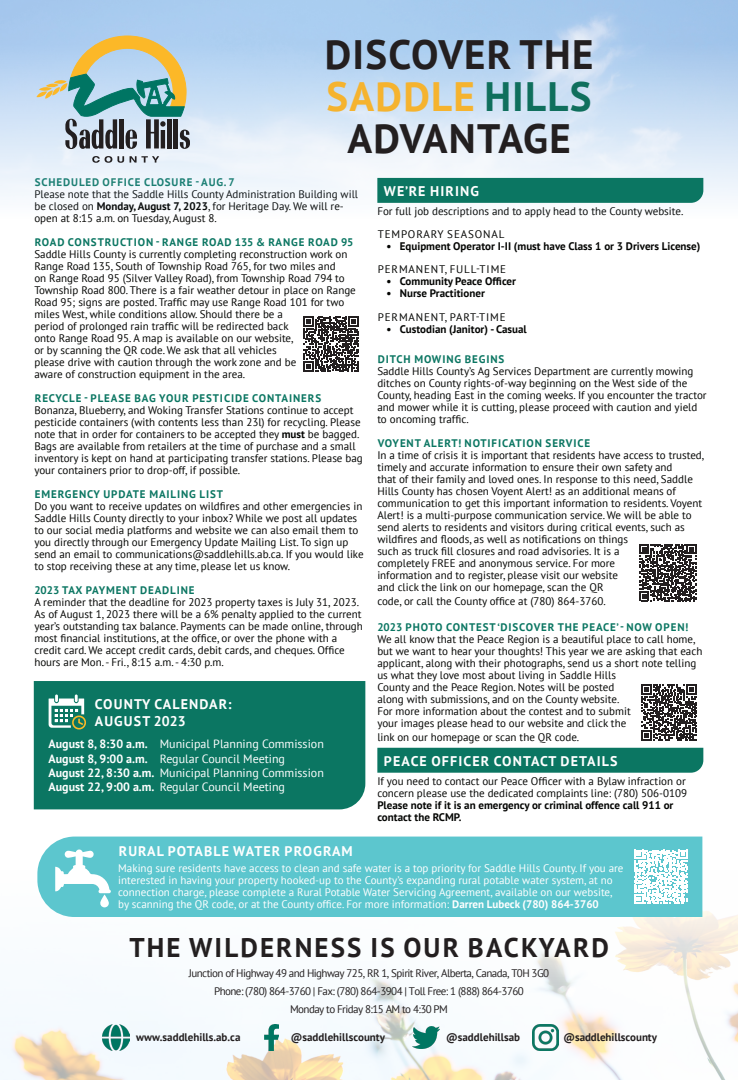
<style>
.page{position:relative;width:738px;height:1080px;background:#fff}
.page>*{position:absolute;margin:0;border:0;box-sizing:border-box;transform-origin:0 0}
.t1{font:700 41px "PT Sans";letter-spacing:.03em;color:#231f20}
.t2{font:700 41px "PT Sans";letter-spacing:.03em;color:#f5b32f}
.t3{font:700 27px "PT Sans";letter-spacing:.08em;color:#231f20}
.t4{font:700 14px "PT Sans";letter-spacing:.08em;color:#fff}
.t5{font:12px "PT Sans";color:#fff}
.t6{font:11px/12px "PT Sans";color:#040503}
.t7{font:11px/12px "PT Sans";color:#fff}
.t8{font:700 11px "PT Sans";letter-spacing:.08em;color:#0b7662}
.t9{font:700 11px/12px "PT Sans";color:#040503}
.Paragraph{font:11px "PT Sans";letter-spacing:-.05em;color:#231f20}
.Paragraph-2{font:700 11px "PT Sans";color:#231f20}
.t10{font:11px "PT Sans";letter-spacing:.08em;color:#040503}
.s1{color:#0f6f5d}
.s2{font-weight:700}
</style>
<div class="page">
<img style="left:0;top:869px;width:738px;height:211px">
<svg style="left:92px;top:156px;width:32px;height:7px"></svg>
<svg style="left:130px;top:156px;width:29px;height:7px"></svg>
<svg style="left:36px;top:35px;width:154px;height:114px"></svg>
<img style="left:103px;top:1025px;width:26px;height:26px">
<img style="left:264px;top:1025px;width:15px;height:26px">
<img style="left:413px;top:1027px;width:26px;height:22px">
<img style="left:533px;top:1025px;width:26px;height:26px">
<div style="left:377px;top:178px;width:326px;height:25px;background:#0b7662"></div>
<div style="left:377px;top:748px;width:326px;height:25px;background:#0b7662"></div>
<div style="left:37px;top:837px;width:665px;height:80px;background:#5cc6ce"></div>
<svg style="left:634px;top:850px;width:54px;height:54px"></svg>
<svg style="left:55px;top:849px;width:56px;height:59px"></svg>
<svg style="left:641px;top:685px;width:56px;height:56px"></svg>
<div style="left:34px;top:681px;width:331px;height:128px;background:#0b7662"></div>
<svg style="left:49px;top:695px;width:37px;height:35px"></svg>
<svg style="left:639px;top:544px;width:57px;height:57px"></svg>
<svg style="left:303px;top:316px;width:56px;height:56px"></svg>
<p class="t1" style="left:325px;top:27px;width:270px">DISCOVER THE</p>
<p class="t2" style="left:327px;top:69px;width:266px">SADDLE <span class="s1">HILLS</span></p>
<p class="t1" style="left:347px;top:111px;width:225px">ADVANTAGE</p>
<p class="t8" style="left:35px;top:175px;width:201px">SCHEDULED OFFICE CLOSURE - AUG. 7</p>
<p class="t6" style="left:34px;top:188px;width:325px">Please note that the Saddle Hills County Administration Building will be closed on <span class="s2">Monday, August 7, 2023</span>, for Heritage Day. We will re&shy;open at 8:15 a.m. on Tuesday, August 8.</p>
<p class="t8" style="left:35px;top:235px;width:320px">ROAD CONSTRUCTION - RANGE ROAD 135 &amp; RANGE ROAD 95</p>
<p class="t6" style="left:34px;top:248px;width:323px">Saddle Hills County is currently completing reconstruction work on Range Road 135, South of Township Road 765, for two miles and<br>on Range Road 95 (Silver Valley Road), from Township Road 794 to Township Road 800. There is a fair weather detour in place on Range Road 95; signs are posted. Traffic may use Range Road 101 for two miles West, while conditions allow. Should there be a<br>period of prolonged rain traffic will be redirected back<br>onto Range Road 95. A map is available on our website,<br>or by scanning the QR code. We ask that all vehicles<br>please drive with caution through the work zone and be<br>aware of construction equipment in the area.</p>
<p class="t8" style="left:35px;top:391px;width:288px">RECYCLE - PLEASE BAG YOUR PESTICIDE CONTAINERS</p>
<p class="t6" style="left:34px;top:404px;width:330px">Bonanza, Blueberry, and Woking Transfer Stations continue to accept pesticide containers (with contents less than 23l) for recycling. Please note that in order for containers to be accepted they <span class="s2">must</span> be bagged.<br>Bags are available from retailers at the time of purchase and a small inventory is kept on hand at participating transfer stations. Please bag your containers prior to drop-off, if possible.</p>
<p class="t8" style="left:35px;top:487px;width:190px">EMERGENCY UPDATE MAILING LIST</p>
<p class="t6" style="left:34px;top:500px;width:331px">Do you want to receive updates on wildfires and other emergencies in Saddle Hills County directly to your inbox? While we post all updates to our social media platforms and website we can also email them to you directly through our Emergency Update Mailing List. To sign up send an email to communications@saddlehills.ab.ca. If you would like to stop receiving these at any time, please let us know.</p>
<p class="t8" style="left:34px;top:583px;width:162px">2023 TAX PAYMENT DEADLINE</p>
<p class="t6" style="left:34px;top:596px;width:330px">A reminder that the deadline for 2023 property taxes is July 31, 2023.<br>As of August 1, 2023 there will be a 6% penalty applied to the current year’s outstanding tax balance. Payments can be made online, through most financial institutions, at the office, or over the phone with a credit card. We accept credit cards, debit cards, and cheques. Office hours are Mon. - Fri., 8:15 a.m. - 4:30 p.m.</p>
<p class="t4" style="left:95px;top:695px;width:138px">COUNTY CALENDAR:</p>
<p class="t4" style="left:95px;top:712px;width:92px">AUGUST 2023</p>
<p class="t5" style="left:49px;top:736px;width:277px"><span class="s2">August 8, 8:30 a.m.</span> Municipal Planning Commission</p>
<p class="t5" style="left:49px;top:751px;width:238px"><span class="s2">August 8, 9:00 a.m.</span> Regular Council Meeting</p>
<p class="t5" style="left:49px;top:765px;width:277px"><span class="s2">August 22, 8:30 a.m.</span> Municipal Planning Commission</p>
<p class="t5" style="left:49px;top:780px;width:238px"><span class="s2">August 22, 9:00 a.m.</span> Regular Council Meeting</p>
<p class="t4" style="left:384px;top:182px;width:97px">WE’RE HIRING</p>
<p class="t6" style="left:377px;top:205px;width:308px">For full job descriptions and to apply head to the County website.</p>
<p class="t10" style="left:378px;top:227px;width:128px">TEMPORARY SEASONAL</p>
<p class="t9" style="left:386px;top:240px;width:315px">• Equipment Operator I-II (must have Class 1 or 3 Drivers License)</p>
<p class="t10" style="left:378px;top:262px;width:130px">PERMANENT, FULL-TIME</p>
<p class="t9" style="left:386px;top:275px;width:131px">• Community Peace Officer</p>
<p class="t9" style="left:386px;top:287px;width:100px">• Nurse Practitioner</p>
<p class="t10" style="left:378px;top:310px;width:129px">PERMANENT, PART-TIME</p>
<p class="t9" style="left:386px;top:323px;width:142px">• Custodian (Janitor) - Casual</p>
<p class="t8" style="left:378px;top:352px;width:128px">DITCH MOWING BEGINS</p>
<p class="t6" style="left:377px;top:365px;width:331px">Saddle Hills County’s Ag Services Department are currently mowing ditches on County rights-of-way beginning on the West side of the County, heading East in the coming weeks. If you encounter the tractor and mower while it is cutting, please proceed with caution and yield to oncoming traffic.</p>
<p class="t8" style="left:378px;top:436px;width:214px">VOYENT ALERT! NOTIFICATION SERVICE</p>
<p class="t6" style="left:377px;top:449px;width:328px">In a time of crisis it is important that residents have access to trusted, timely and accurate information to ensure their own safety and<br>that of their family and loved ones. In response to this need, Saddle Hills County has chosen Voyent Alert! as an additional means of communication to get this important information to residents. Voyent Alert! is a multi-purpose communication service. We will be able to send alerts to residents and visitors during critical events, such as wildfires and floods, as well as notifications on things<br>such as truck fill closures and road advisories. It is a<br>completely FREE and anonymous service. For more<br>information and to register, please visit our website<br>and click the link on our homepage, scan the QR</p>
<p class="t6" style="left:377px;top:595px;width:230px">code, or call the County office at (780) 864-3760.</p>
<p class="t8" style="left:377px;top:620px;width:312px">2023 PHOTO CONTEST ‘DISCOVER THE PEACE’ - NOW OPEN!</p>
<p class="t6" style="left:377px;top:633px;width:327px">We all know that the Peace Region is a beautiful place to call home, but we want to hear your thoughts! This year we are asking that each applicant, along with their photographs, send us a short note telling us what they love most about living in Saddle Hills<br>County and the Peace Region. Notes will be posted<br>along with submissions, and on the County website.<br>For more information about the contest and to submit<br>your images please head to our website and click the</p>
<p class="t6" style="left:377px;top:731px;width:203px">link on our homepage or scan the QR code.</p>
<p class="t6" style="left:377px;top:775px;width:311px">If you need to contact our Peace Officer with a Bylaw infraction or concern please use the dedicated complaints line: (780) 506-0109</p>
<p class="t9" style="left:377px;top:799px;width:298px">Please note if it is an emergency or criminal offence call 911 or contact the RCMP.</p>
<p class="t4" style="left:384px;top:751px;width:235px">PEACE OFFICER CONTACT DETAILS</p>
<p class="t4" style="left:119px;top:841px;width:235px">RURAL POTABLE WATER PROGRAM</p>
<p class="t7" style="left:118px;top:862px;width:507px">Making sure residents have access to clean and safe water is a top priority for Saddle Hills County. If you are interested in having your property hooked-up to the County’s expanding rural potable water system, at no connection charge, please complete a Rural Potable Water Servicing Agreement, available on our website, by scanning the QR code, or at the County office. For more information: <span class="s2">Darren Lubeck (780) 864-3760</span></p>
<p class="t3" style="left:129px;top:930px;width:481px">THE WILDERNESS IS OUR BACKYARD</p>
<p class="Paragraph" style="left:189px;top:966px;width:362px">Junction of Highway 49 and Highway 725, RR 1, Spirit River, Alberta, Canada, T0H 3G0</p>
<p class="Paragraph" style="left:214px;top:984px;width:311px">Phone: (780) 864-3760 | Fax: (780) 864-3904 | Toll Free: 1 (888) 864-3760</p>
<p class="Paragraph" style="left:290px;top:1002px;width:159px">Monday to Friday 8:15 AM to 4:30 PM</p>
<p class="Paragraph-2" style="left:136px;top:1030px;width:106px">www.saddlehills.ab.ca</p>
<p class="Paragraph-2" style="left:291px;top:1030px;width:96px">@saddlehillscounty</p>
<p class="Paragraph-2" style="left:446px;top:1030px;width:75px">@saddlehillsab</p>
<p class="Paragraph-2" style="left:563px;top:1030px;width:95px">@saddlehillscounty</p>
</div>
